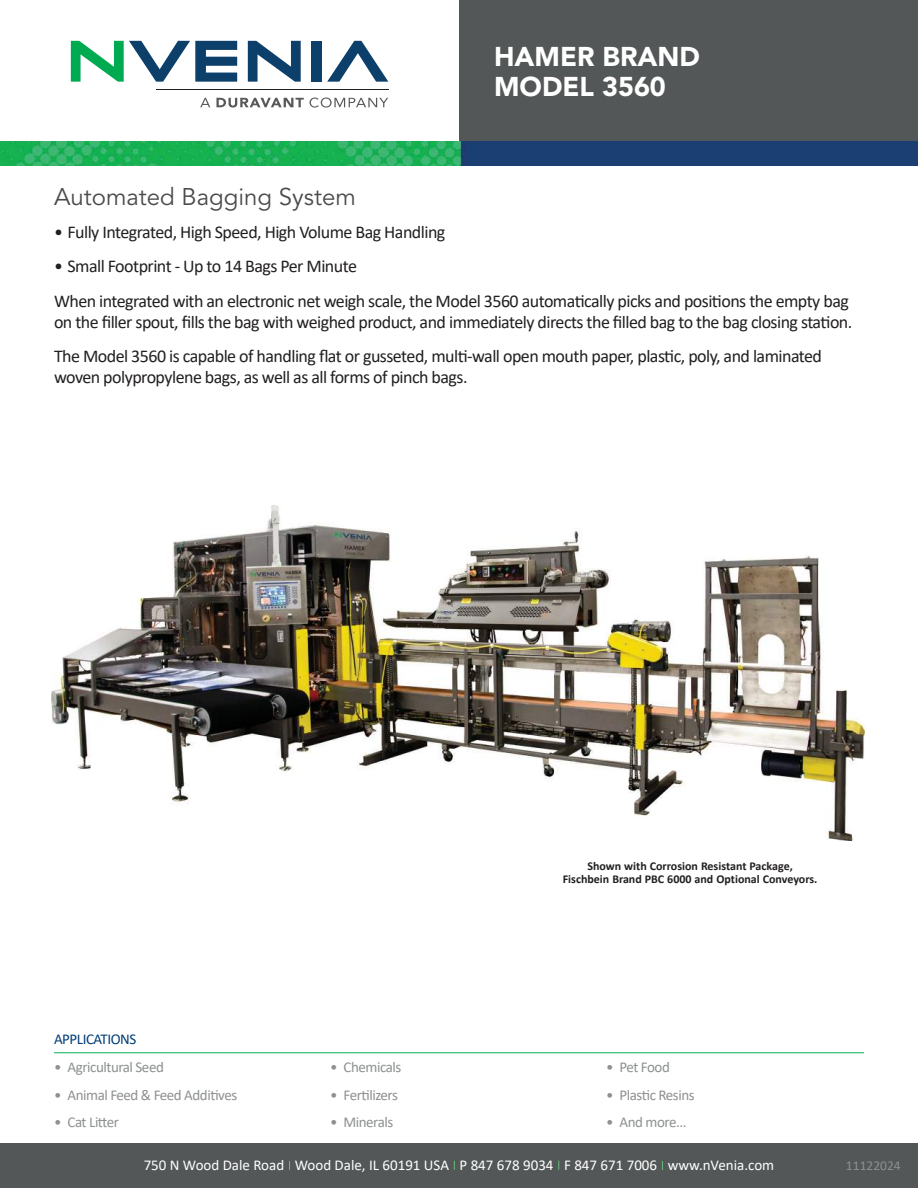
<style>
.page{position:relative;width:918px;height:1188px;background:#fff}
.page>*{position:absolute;margin:0;border:0;box-sizing:border-box;transform-origin:0 0}
.t1{font:900 27px/30px "Avenir LT Std";color:#fff}
.t2{font:24px "Avenir LT Std";color:#4b4b4c}
.t3{font:18px/34.5px "Calibri";letter-spacing:-.03em;color:#221f1f}
.t4{font:15px "Calibri";letter-spacing:-.03em;color:#8d9091}
.t5{font:15px "Calibri";color:#fff}
.t6{font:15px "Calibri";letter-spacing:-.03em;color:#003d75}
.t7{font:13.5px "Calibri";color:#8d9091}
.t8{font:700 12px/13.5px "Calibri";color:#221f1f;text-align:center}
</style>
<div class="page">
<div style="left:460px;top:0;width:458px;height:153px;background:#535757"></div>
<img style="left:0;top:141px;width:918px;height:24px">
<svg style="left:200px;top:98px;width:10px;height:9px"></svg>
<svg style="left:216px;top:98px;width:88px;height:10px"></svg>
<svg style="left:310px;top:98px;width:78px;height:10px"></svg>
<hr style="left:156px;top:89px;width:232px;height:1px;background:#231f20">
<svg style="left:248px;top:41px;width:53px;height:41px"></svg>
<div style="left:311px;top:41px;width:11px;height:41px;background:#0c406a"></div>
<svg style="left:327px;top:41px;width:61px;height:41px"></svg>
<svg style="left:71px;top:41px;width:166px;height:41px"></svg>
<div style="left:0;top:1143px;width:918px;height:45px;background:#535757"></div>
<hr style="left:54px;top:1052px;width:810px;height:1px;background:#06b054">
<img style="left:52px;top:505px;width:812px;height:336px">
<h2 class="t2" style="left:54px;top:187px;width:303px">Automated Bagging System</h2>
<h1 class="t1" style="left:494px;top:41px;width:207px">HAMER BRAND<br>MODEL 3560</h1>
<p class="t3" style="left:54px;top:215px;width:393px">• Fully Integrated, High Speed, High Volume Bag Handling</p>
<p class="t3" style="left:54px;top:250px;width:796px">• Small Footprint - Up to 14 Bags Per Minute<br>When integrated with an electronic net weigh scale, the Model 3560 automatically picks and positions the empty bag</p>
<p class="t3" style="left:54px;top:304px;width:800px">on the filler spout, fills the bag with weighed product, and immediately directs the filled bag to the bag closing station.<br>The Model 3560 is capable of handling flat or gusseted, multi-wall open mouth paper, plastic, poly, and laminated</p>
<p class="t3" style="left:54px;top:359px;width:415px">woven polypropylene bags, as well as all forms of pinch bags.</p>
<p class="t8" style="left:563px;top:860px;width:256px">Shown with Corrosion Resistant Package,<br>Fischbein Brand PBC 6000 and Optional Conveyors.</p>
<p class="t6" style="left:54px;top:1033px;width:84px">APPLICATIONS</p>
<p class="t4" style="left:54px;top:1061px;width:111px">• Agricultural Seed</p>
<p class="t4" style="left:54px;top:1089px;width:185px">• Animal Feed &amp; Feed Additives</p>
<p class="t4" style="left:54px;top:1117px;width:67px">• Cat Litter</p>
<p class="t4" style="left:330px;top:1061px;width:73px">• Chemicals</p>
<p class="t4" style="left:330px;top:1089px;width:69px">• Fertilizers</p>
<p class="t4" style="left:330px;top:1117px;width:65px">• Minerals</p>
<p class="t4" style="left:606px;top:1061px;width:65px">• Pet Food</p>
<p class="t4" style="left:606px;top:1089px;width:90px">• Plastic Resins</p>
<p class="t4" style="left:606px;top:1117px;width:82px">• And more...</p>
<p class="t5" style="left:144px;top:1159px;width:632px">750 N Wood Dale Road Wood Dale, IL 60191 USA P 847 678 9034 F 847 671 7006 www.nVenia.com</p>
<p class="t7" style="left:846px;top:1161px;width:56px">11122024</p>
</div>
